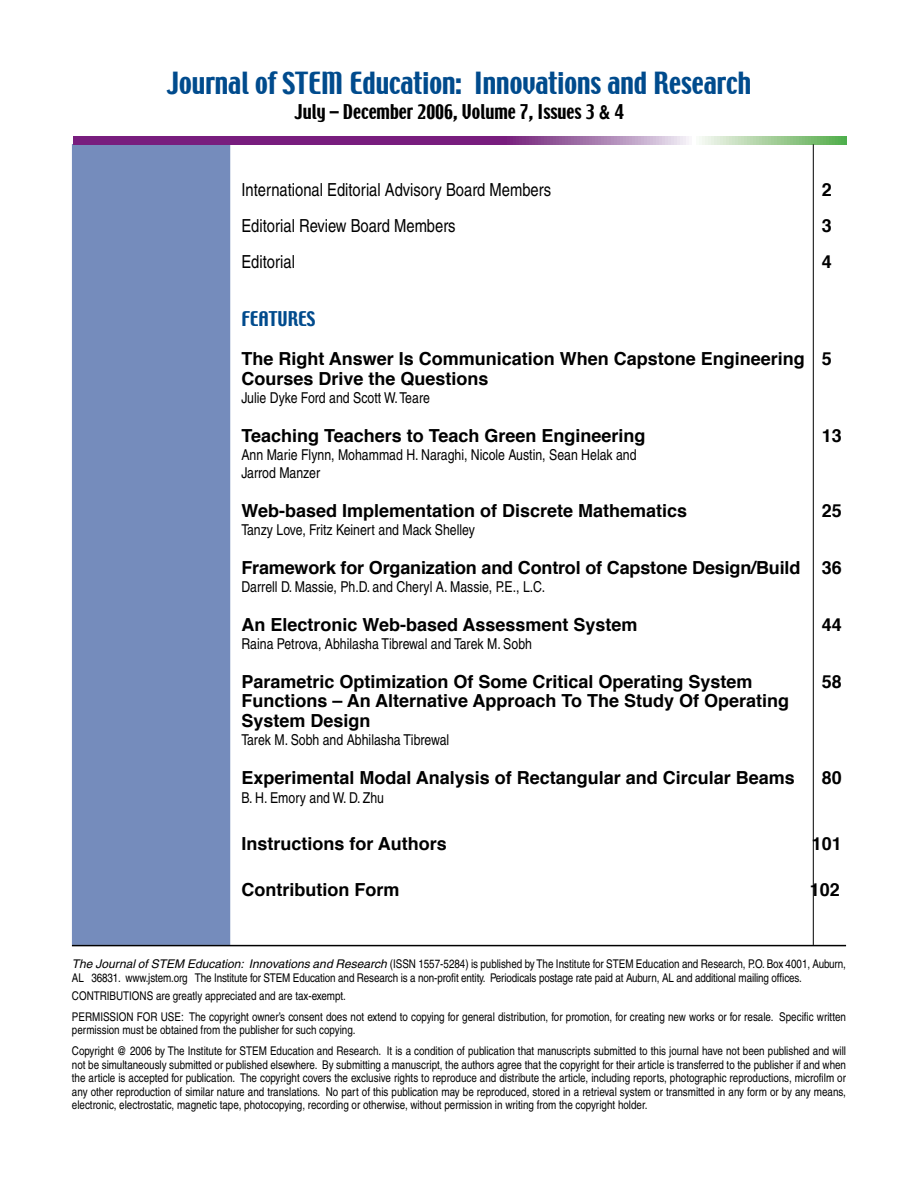
<style>
.page{position:relative;width:918px;height:1188px;background:#fff}
.page>*{position:absolute;margin:0;border:0;box-sizing:border-box;transform-origin:0 0}
.t1{font:27px "Techno";color:#004b8d}
.t2{font:700 18px/19.5px "Helvetica";color:#000}
.t3{font:condensed 18px "Helvetica";color:#000}
.t4{font:18px "Techno";color:#000}
.t5{font:18px "Techno";color:#004b8d}
.t6{font:condensed 15px/18px "Helvetica";color:#000}
.t7{font:condensed 12px/13.5px "Helvetica";color:#000}
.s1{font-family:"Helvetica";font-weight:700;font-stretch:condensed;font-size:19.5px}
.s2{font-style:italic;font-stretch:normal}
</style>
<div class="page">
<div style="left:73px;top:145px;width:156px;height:799px;background:#758cbc"></div>
<div style="left:72px;top:144px;width:158px;height:801px;border:2px solid #758cbc"></div>
<svg style="left:73px;top:136px;width:773px;height:9px;background:#8e5a92"></svg>
<hr style="left:72px;top:945px;width:774px;height:1px;background:#000">
<hr style="left:813px;top:144px;width:1px;height:801px;background:#000">
<h1 class="t1" style="left:167px;top:64px;width:586px">Journal of STEM Education: Innovations and Research</h1>
<h2 class="t4" style="left:294px;top:100px;width:331px">July – December 2006, Volume 7, Issues 3 <span class="s1">&amp;</span> 4</h2>
<h2 class="t3" style="left:241px;top:179px;width:311px">International Editorial Advisory Board Members</h2>
<h2 class="t2" style="left:822px;top:180px;width:12px">2</h2>
<h2 class="t3" style="left:241px;top:215px;width:216px">Editorial Review Board Members</h2>
<h2 class="t2" style="left:822px;top:216px;width:12px">3</h2>
<h2 class="t3" style="left:241px;top:251px;width:55px">Editorial</h2>
<h2 class="t2" style="left:822px;top:252px;width:12px">4</h2>
<h2 class="t5" style="left:241px;top:307px;width:75px">FEATURES</h2>
<h2 class="t2" style="left:241px;top:350px;width:592px">The Right Answer Is Communication When Capstone Engineering 5<br>Courses Drive the Questions</h2>
<p class="t6" style="left:241px;top:388px;width:190px">Julie Dyke Ford and Scott W. Teare</p>
<h2 class="t2" style="left:241px;top:426px;width:406px">Teaching Teachers to Teach Green Engineering</h2>
<h2 class="t2" style="left:822px;top:426px;width:22px">13</h2>
<p class="t6" style="left:241px;top:445px;width:397px">Ann Marie Flynn, Mohammad H. Naraghi, Nicole Austin, Sean Helak and<br>Jarrod Manzer</p>
<h2 class="t2" style="left:241px;top:501px;width:447px">Web-based Implementation of Discrete Mathematics</h2>
<h2 class="t2" style="left:822px;top:501px;width:22px">25</h2>
<p class="t6" style="left:241px;top:520px;width:235px">Tanzy Love, Fritz Keinert and Mack Shelley</p>
<h2 class="t2" style="left:241px;top:558px;width:602px">Framework for Organization and Control of Capstone Design/Build 36</h2>
<p class="t6" style="left:241px;top:577px;width:305px">Darrell D. Massie, Ph.D. and Cheryl A. Massie, P.E., L.C.</p>
<h2 class="t2" style="left:241px;top:615px;width:398px">An Electronic Web-based Assessment System</h2>
<h2 class="t2" style="left:822px;top:615px;width:22px">44</h2>
<p class="t6" style="left:241px;top:634px;width:292px">Raina Petrova, Abhilasha Tibrewal and Tarek M. Sobh</p>
<h2 class="t2" style="left:241px;top:672px;width:513px">Parametric Optimization Of Some Critical Operating System</h2>
<h2 class="t2" style="left:822px;top:672px;width:22px">58</h2>
<h2 class="t2" style="left:241px;top:692px;width:549px">Functions – An Alternative Approach To The Study Of Operating<br>System Design</h2>
<p class="t6" style="left:241px;top:730px;width:209px">Tarek M. Sobh and Abhilasha Tibrewal</p>
<h2 class="t2" style="left:241px;top:768px;width:555px">Experimental Modal Analysis of Rectangular and Circular Beams</h2>
<h2 class="t2" style="left:822px;top:768px;width:22px">80</h2>
<p class="t6" style="left:241px;top:789px;width:144px">B. H. Emory and W. D. Zhu</p>
<h2 class="t2" style="left:241px;top:834px;width:207px">Instructions for Authors</h2>
<h2 class="t2" style="left:812px;top:834px;width:32px">101</h2>
<h2 class="t2" style="left:241px;top:881px;width:159px">Contribution Form</h2>
<h2 class="t2" style="left:810px;top:881px;width:32px">102</h2>
<p class="t7" style="left:72px;top:957px;width:776px"><span class="s2">The Journal of STEM Education: Innovations and Research</span> (ISSN 1557-5284) is published by The Institute for STEM Education and Research, P.O. Box 4001, Auburn,<br>AL 36831. www.jstem.org The Institute for STEM Education and Research is a non-profit entity. Periodicals postage rate paid at Auburn, AL and additional mailing offices.</p>
<p class="t7" style="left:72px;top:985px;width:776px;line-height:21px">CONTRIBUTIONS are greatly appreciated and are tax-exempt.<br>PERMISSION FOR USE: The copyright owner’s consent does not extend to copying for general distribution, for promotion, for creating new works or for resale. Specific written</p>
<p class="t7" style="left:72px;top:1019px;width:776px;line-height:21px">permission must be obtained from the publisher for such copying.<br>Copyright @ 2006 by The Institute for STEM Education and Research. It is a condition of publication that manuscripts submitted to this journal have not been published and will</p>
<p class="t7" style="left:72px;top:1058px;width:776px;text-align:justify">not be simultaneously submitted or published elsewhere. By submitting a manuscript, the authors agree that the copyright for their article is transferred to the publisher if and when the article is accepted for publication. The copyright covers the exclusive rights to reproduce and distribute the article, including reports, photographic reproductions, microfilm or any other reproduction of similar nature and translations. No part of this publication may be reproduced, stored in a retrieval system or transmitted in any form or by any means, electronic, electrostatic, magnetic tape, photocopying, recording or otherwise, without permission in writing from the copyright holder.</p>
</div>
